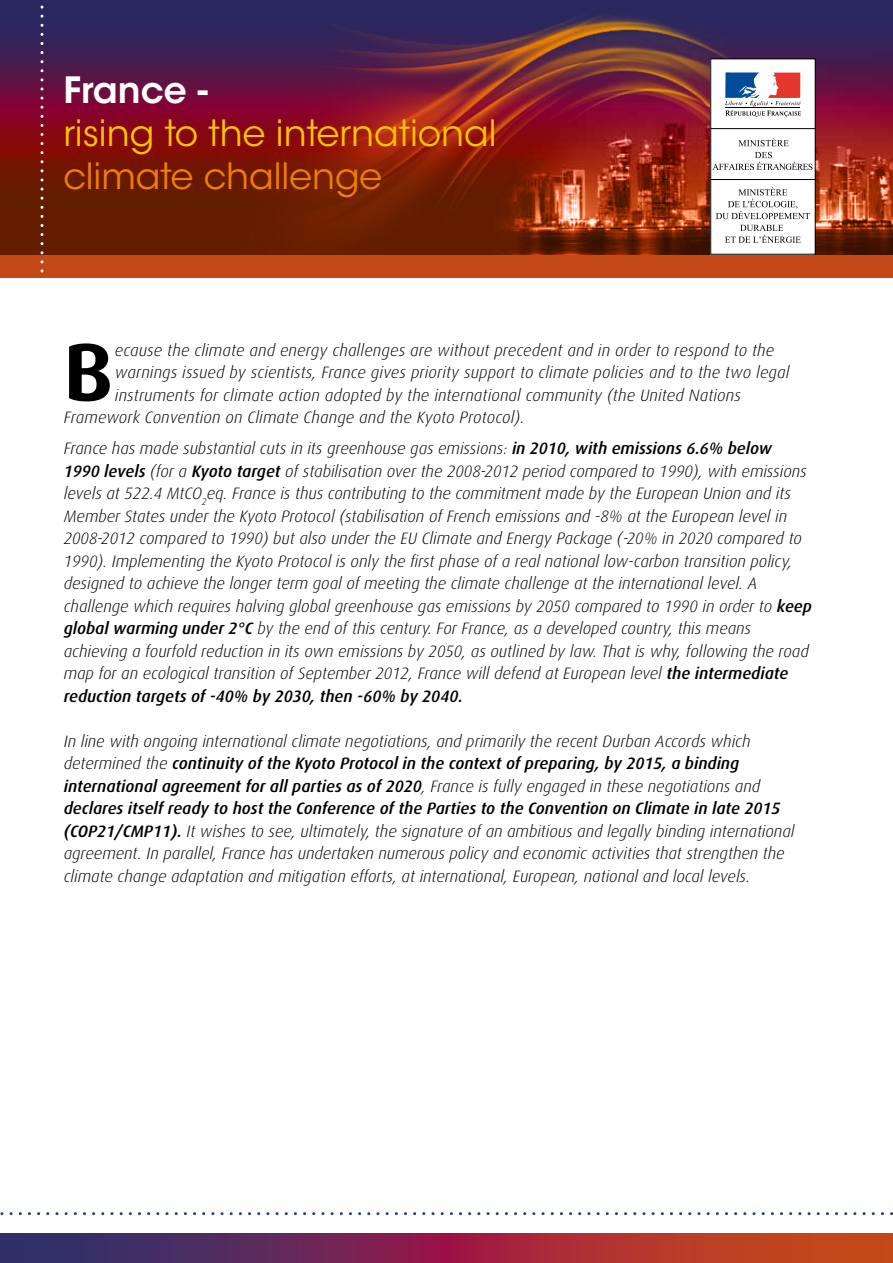
<style>
.page{position:relative;width:893px;height:1263px;background:#fff}
.page>*{position:absolute;margin:0;border:0;box-sizing:border-box;transform-origin:0 0}
.t1{font:700 81.9px "Dax OT";color:#000}
.t2{font:36px "ITC Avant Garde Std";color:#fcc400}
.t3{font:36px "ITC Avant Garde Std";color:#ee7f00}
.t4{font:600 36px "ITC Avant Garde Std";color:#fff}
.t5{font:italic 300 16.5px/22.5px "Dax OT";color:#000}
.s1{font-weight:500}
</style>
<div class="page">
<svg style="left:0;top:1233px;width:893px;height:30px;background:#862f44"></svg>
<svg style="left:0;top:0;width:893px;height:278px;background:#762426"></svg>
<img style="left:240px;top:0;width:543px;height:256px">
<div style="left:711px;top:59px;width:104px;height:195px;background:#fff"></div>
<div style="left:710px;top:58px;width:106px;height:197px;border:1px solid #000"></div>
<svg style="left:725px;top:73px;width:76px;height:44px"></svg>
<hr style="left:711px;top:128px;width:104px;height:1px;background:#000">
<hr style="left:711px;top:179px;width:104px;height:1px;background:#000">
<svg style="left:738px;top:138px;width:51px;height:8px"></svg>
<svg style="left:712px;top:152px;width:100px;height:18px"></svg>
<svg style="left:716px;top:187px;width:94px;height:32px"></svg>
<svg style="left:725px;top:225px;width:76px;height:18px"></svg>
<svg style="left:0;top:1212px;width:893px;height:3px"></svg>
<svg style="left:40px;top:7px;width:4px;height:271px"></svg>
<h2 class="t4" style="left:63px;top:67px;width:146px">France -</h2>
<h2 class="t2" style="left:63px;top:111px;width:435px">rising to the international</h2>
<h2 class="t3" style="left:63px;top:154px;width:320px">climate challenge</h2>
<h1 class="t1" style="left:64px;top:326px;width:51px">B</h1>
<p class="t5" style="left:115px;top:339px;width:661px">ecause the climate and energy challenges are without precedent and in order to respond to the</p>
<p class="t5" style="left:115px;top:361px;width:676px">warnings issued by scientists, France gives priority support to climate policies and to the two legal</p>
<p class="t5" style="left:115px;top:384px;width:627px">instruments for climate action adopted by the international community (the United Nations</p>
<p class="t5" style="left:64px;top:406px;width:462px">Framework Convention on Climate Change and the Kyoto Protocol).</p>
<p class="t5" style="left:64px;top:437px;width:750px">France has made substantial cuts in its greenhouse gas emissions: <span class="s1">in 2010, with emissions 6.6% below 1990 levels</span> (for a <span class="s1">Kyoto target</span> of stabilisation over the 2008-2012 period compared to 1990), with emissions levels at 522.4 MtCO<sub>2</sub>eq. France is thus contributing to the commitment made by the European Union and its Member States under the Kyoto Protocol (stabilisation of French emissions and -8% at the European level in 2008-2012 compared to 1990) but also under the EU Climate and Energy Package (-20% in 2020 compared to 1990). Implementing the Kyoto Protocol is only the first phase of a real national low-carbon transition policy, designed to achieve the longer term goal of meeting the climate challenge at the international level. A challenge which requires halving global greenhouse gas emissions by 2050 compared to 1990 in order to <span class="s1">keep global warming under 2°C</span> by the end of this century. For France, as a developed country, this means achieving a fourfold reduction in its own emissions by 2050, as outlined by law. That is why, following the road map for an ecological transition of September 2012, France will defend at European level <span class="s1">the intermediate reduction targets of -40% by 2030, then -60% by 2040.</span></p>
<p class="t5" style="left:64px;top:730px;width:732px">In line with ongoing international climate negotiations, and primarily the recent Durban Accords which determined the <span class="s1">continuity of the Kyoto Protocol in the context of preparing, by 2015, a binding international agreement for all parties as of 2020</span>, France is fully engaged in these negotiations and <span class="s1">declares itself ready to host the Conference of the Parties to the Convention on Climate in late 2015 (COP21/CMP11).</span> It wishes to see, ultimately, the signature of an ambitious and legally binding international agreement. In parallel, France has undertaken numerous policy and economic activities that strengthen the climate change adaptation and mitigation efforts, at international, European, national and local levels.</p>
</div>
